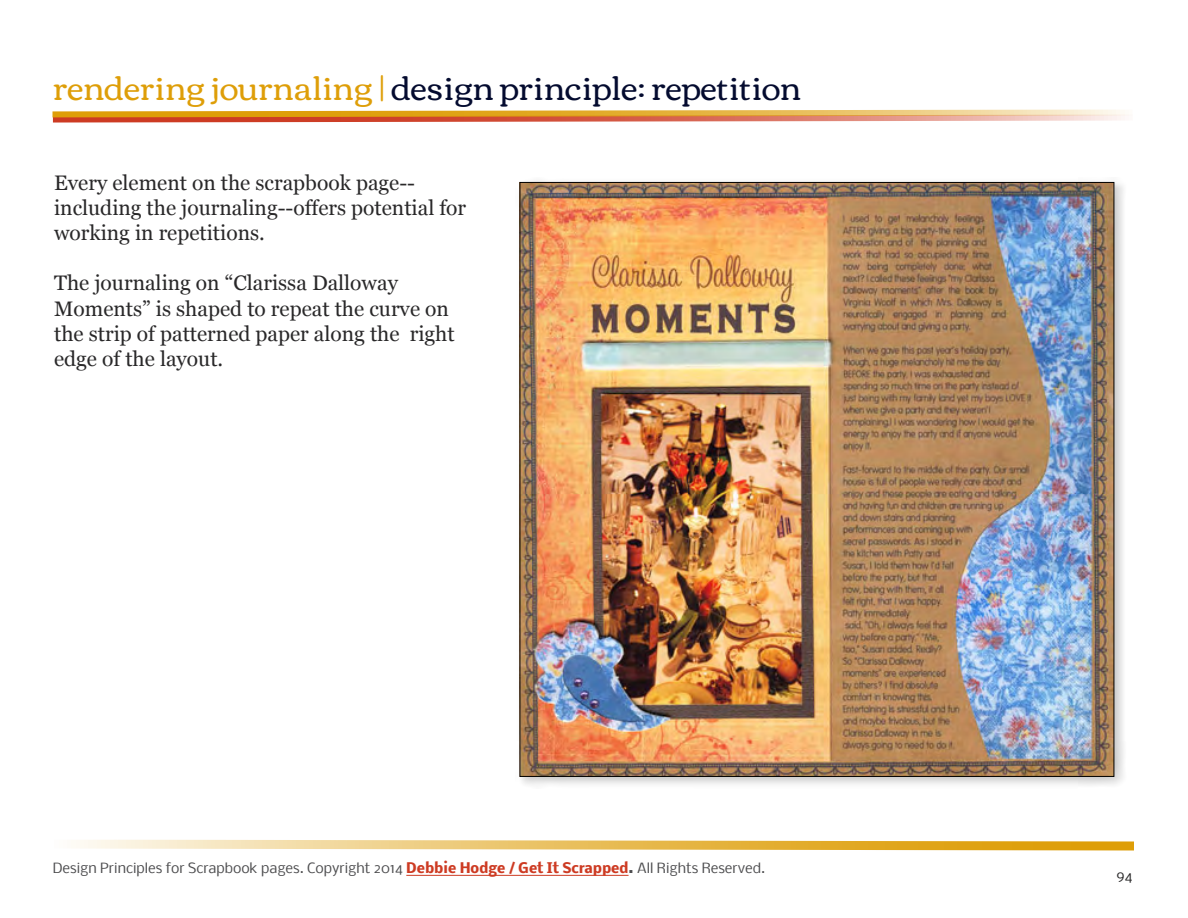
<style>
.page{position:relative;width:1188px;height:918px;background:#fff}
.page>*{position:absolute;margin:0;border:0;box-sizing:border-box;transform-origin:0 0}
.t1{font:33px "Corben";color:#040b2f}
.t2{font:21px/25.2px "Georgia";color:#292829}
.t3{font:13.5px "Nobile";color:#4d4d4f}
.t4{font:13.5px "Nobile";color:#292829}
.s1{color:#de9e08}
.s2{font-weight:700;color:#cd3b23}
.s3{font-weight:700}
</style>
<div class="page">
<svg style="left:52px;top:109px;width:1077px;height:14px"></svg>
<div style="left:516px;top:177px;width:611px;height:611px;background:#000;opacity:.23"></div>
<img style="left:522px;top:184px;width:590px;height:591px">
<hr style="left:406px;top:875px;width:223px;height:1px;background:#cd3b23">
<svg style="left:76px;top:840px;width:1058px;height:11px;background:#edcc7e"></svg>
<h1 class="t1" style="left:53px;top:64px;width:750px"><span class="s1">rendering journaling |</span> design principle: repetition</h1>
<p class="t2" style="left:54px;top:170px;width:414px">Every element on the scrapbook page-- including the journaling--offers potential for working in repetitions.</p>
<p class="t2" style="left:54px;top:271px;width:402px">The journaling on “Clarissa Dalloway Moments” is shaped to repeat the curve on the strip of patterned paper along the right edge of the layout.</p>
<p class="t3" style="left:53px;top:858px;width:714px">Design Principles for Scrapbook pages. Copyright 2014 <span class="s2">Debbie Hodge / Get It Scrapped</span><span class="s3">.</span> All Rights Reserved.</p>
<p class="t4" style="left:1117px;top:865px;width:18px">94</p>
</div>
